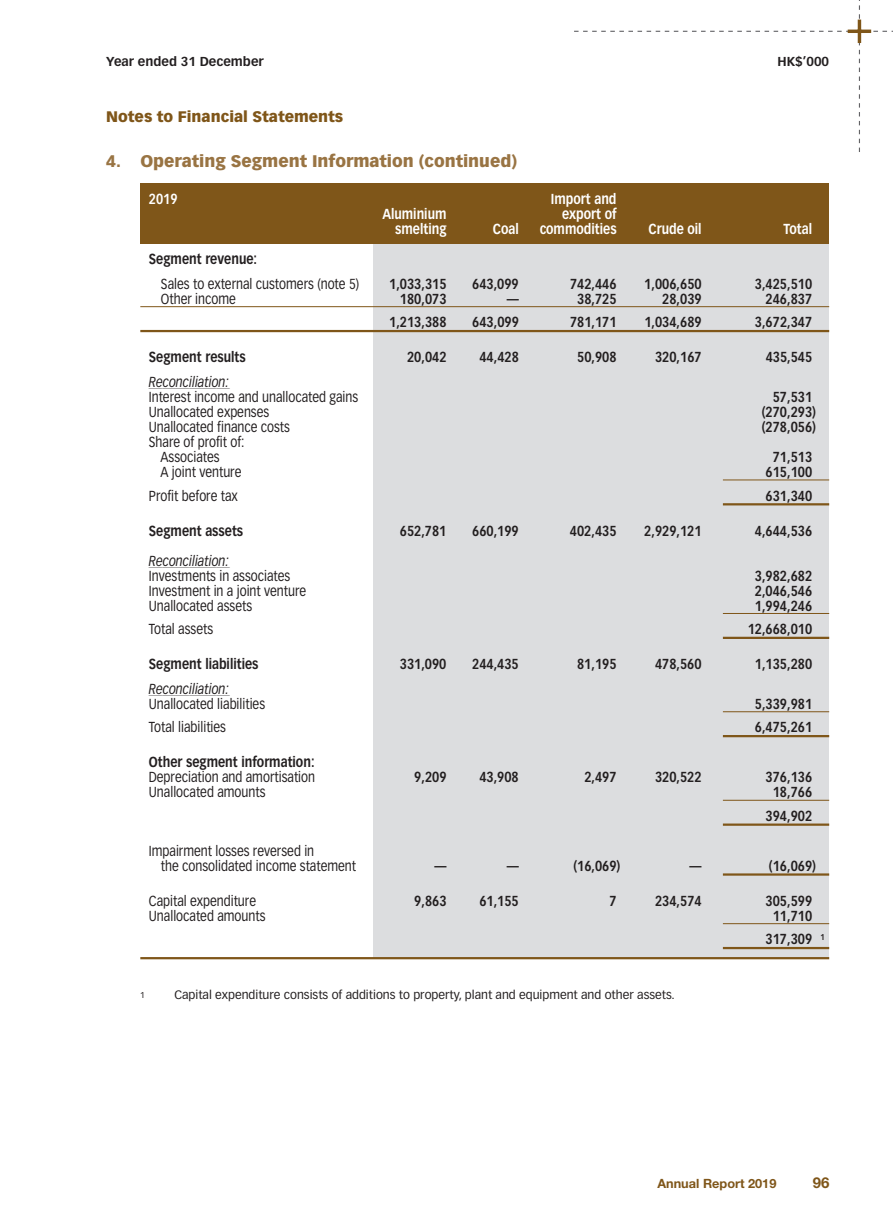
<style>
.page{position:relative;width:893px;height:1212px;background:#fff}
.page>*{position:absolute;margin:0;border:0;box-sizing:border-box;transform-origin:0 0}
.t1{font:900 16.5px "Vectora LT Std";color:#997443}
.t2{font:900 15px "Vectora LT Std";color:#7f5619}
.t3{font:700 15px "Helvetica Neue LT Std";color:#7f5619}
.t4{font:700 14.25px/23.7px "Vectora LT Std";color:#231f20;text-align:center;scale:.85 1}
.t5{font:14.25px/15px "Vectora LT Std";color:#231f20;scale:.85 1}
.t6{font:700 14.25px "Vectora LT Std";color:#fff;scale:.85 1}
.t7{font:italic 14.25px "Vectora LT Std";color:#231f20;scale:.85 1}
.t8{font:700 12.75px "Vectora LT Std";color:#231f20}
.t9{font:700 12.75px "Helvetica Neue LT Std";color:#7f5619}
.t10{font:12px "Vectora LT Std";color:#231f20}
.t11{font:8.25px "Vectora LT Std";color:#231f20}
.t12{font:italic 6.75px "Vectora LT Std";color:#231f20}
</style>
<div class="page">
<svg style="left:574px;top:0;width:319px;height:152px"></svg>
<hr style="left:848px;top:30px;width:23px;height:3px;background:#7f5619">
<hr style="left:858px;top:20px;width:3px;height:23px;background:#7f5619">
<div style="left:374px;top:229px;width:455px;height:729px;background:#dcdddf"></div>
<div style="left:140px;top:184px;width:689px;height:60px;background:#7f5619"></div>
<hr style="left:140px;top:306px;width:689px;height:1px;background:#7f5619">
<hr style="left:140px;top:330px;width:689px;height:2px;background:#7f5619">
<hr style="left:723px;top:480px;width:106px;height:1px;background:#7f5619">
<hr style="left:723px;top:503px;width:106px;height:2px;background:#7f5619">
<hr style="left:723px;top:613px;width:106px;height:1px;background:#7f5619">
<hr style="left:723px;top:637px;width:106px;height:2px;background:#7f5619">
<hr style="left:723px;top:711px;width:106px;height:1px;background:#7f5619">
<hr style="left:723px;top:735px;width:106px;height:2px;background:#7f5619">
<hr style="left:723px;top:800px;width:106px;height:1px;background:#7f5619">
<hr style="left:723px;top:823px;width:106px;height:3px;background:#7f5619">
<hr style="left:723px;top:873px;width:106px;height:3px;background:#7f5619">
<hr style="left:723px;top:923px;width:106px;height:1px;background:#7f5619">
<hr style="left:723px;top:947px;width:106px;height:2px;background:#7f5619">
<hr style="left:140px;top:957px;width:689px;height:2px;background:#7f5619">
<p class="t8" style="left:106px;top:54px;width:159px">Year ended 31 December</p>
<p class="t8" style="left:777px;top:54px;width:53px">HK$’000</p>
<p class="t2" style="left:106px;top:107px;width:238px">Notes to Financial Statements</p>
<p class="t1" style="left:106px;top:151px;width:412px">4. Operating Segment Information (continued)</p>
<p class="t6" style="left:149px;top:190px;width:35px">2019</p>
<p class="t6" style="left:551px;top:190px;width:79px">Import and</p>
<p class="t6" style="left:382px;top:205px;width:77px">Aluminium</p>
<p class="t6" style="left:562px;top:205px;width:66px">export of</p>
<p class="t6" style="left:395px;top:220px;width:62px">smelting</p>
<p class="t6" style="left:493px;top:220px;width:32px">Coal</p>
<p class="t6" style="left:540px;top:220px;width:92px">commodities</p>
<p class="t6" style="left:648px;top:220px;width:64px">Crude oil</p>
<p class="t6" style="left:783px;top:220px;width:35px">Total</p>
<p class="t4" style="left:149px;top:247px;width:129px">Segment revenue:</p>
<p class="t5" style="left:161px;top:276px;width:235px">Sales to external customers (note 5)</p>
<p class="t4" style="left:389px;top:272px;width:69px">1,033,315</p>
<p class="t4" style="left:472px;top:272px;width:56px">643,099</p>
<p class="t4" style="left:570px;top:272px;width:56px">742,446</p>
<p class="t4" style="left:644px;top:272px;width:69px">1,006,650</p>
<p class="t4" style="left:755px;top:272px;width:69px">3,425,510</p>
<p class="t5" style="left:161px;top:291px;width:90px">Other income</p>
<p class="t4" style="left:400px;top:287px;width:56px">180,073</p>
<p class="t4" style="left:507px;top:287px;width:16px">—</p>
<p class="t4" style="left:577px;top:287px;width:48px">38,725</p>
<p class="t4" style="left:662px;top:287px;width:48px">28,039</p>
<p class="t4" style="left:766px;top:287px;width:56px">246,837</p>
<p class="t4" style="left:389px;top:310px;width:69px">1,213,388</p>
<p class="t4" style="left:472px;top:310px;width:56px">643,099</p>
<p class="t4" style="left:570px;top:310px;width:56px">781,171</p>
<p class="t4" style="left:644px;top:310px;width:69px">1,034,689</p>
<p class="t4" style="left:755px;top:310px;width:69px">3,672,347</p>
<p class="t4" style="left:149px;top:345px;width:115px">Segment results</p>
<p class="t4" style="left:407px;top:345px;width:48px">20,042</p>
<p class="t4" style="left:479px;top:345px;width:48px">44,428</p>
<p class="t4" style="left:577px;top:345px;width:48px">50,908</p>
<p class="t4" style="left:655px;top:345px;width:56px">320,167</p>
<p class="t4" style="left:766px;top:345px;width:56px">435,545</p>
<p class="t12" style="left:149px;top:382px;width:82px">________________________</p>
<p class="t7" style="left:149px;top:374px;width:96px">Reconciliation:</p>
<p class="t5" style="left:149px;top:390px;width:248px">Interest income and unallocated gains</p>
<p class="t4" style="left:773px;top:385px;width:48px">57,531</p>
<p class="t5" style="left:149px;top:405px;width:143px">Unallocated expenses</p>
<p class="t4" style="left:762px;top:400px;width:65px">(270,293)</p>
<p class="t5" style="left:149px;top:420px;width:168px">Unallocated finance costs</p>
<p class="t4" style="left:762px;top:415px;width:65px">(278,056)</p>
<p class="t5" style="left:160px;top:435px;width:100px;text-indent:-12px">Share of profit of:<br>Associates</p>
<p class="t4" style="left:773px;top:445px;width:48px">71,513</p>
<p class="t5" style="left:160px;top:465px;width:97px">A joint venture</p>
<p class="t4" style="left:766px;top:460px;width:56px">615,100</p>
<p class="t5" style="left:149px;top:488px;width:106px">Profit before tax</p>
<p class="t4" style="left:766px;top:484px;width:56px">631,340</p>
<p class="t4" style="left:149px;top:519px;width:113px">Segment assets</p>
<p class="t4" style="left:400px;top:519px;width:56px">652,781</p>
<p class="t4" style="left:472px;top:519px;width:56px">660,199</p>
<p class="t4" style="left:570px;top:519px;width:56px">402,435</p>
<p class="t4" style="left:644px;top:519px;width:69px">2,929,121</p>
<p class="t4" style="left:755px;top:519px;width:69px">4,644,536</p>
<p class="t12" style="left:149px;top:561px;width:82px">________________________</p>
<p class="t7" style="left:149px;top:552px;width:96px">Reconciliation:</p>
<p class="t5" style="left:149px;top:568px;width:168px">Investments in associates</p>
<p class="t4" style="left:755px;top:564px;width:69px">3,982,682</p>
<p class="t5" style="left:149px;top:583px;width:187px">Investment in a joint venture</p>
<p class="t4" style="left:755px;top:579px;width:69px">2,046,546</p>
<p class="t5" style="left:149px;top:598px;width:123px">Unallocated assets</p>
<p class="t4" style="left:755px;top:594px;width:69px">1,994,246</p>
<p class="t5" style="left:149px;top:622px;width:77px">Total assets</p>
<p class="t4" style="left:748px;top:617px;width:77px">12,668,010</p>
<p class="t4" style="left:149px;top:652px;width:131px">Segment liabilities</p>
<p class="t4" style="left:400px;top:652px;width:56px">331,090</p>
<p class="t4" style="left:472px;top:652px;width:56px">244,435</p>
<p class="t4" style="left:577px;top:652px;width:48px">81,195</p>
<p class="t4" style="left:655px;top:652px;width:56px">478,560</p>
<p class="t4" style="left:755px;top:652px;width:69px">1,135,280</p>
<p class="t12" style="left:149px;top:689px;width:82px">________________________</p>
<p class="t7" style="left:149px;top:681px;width:96px">Reconciliation:</p>
<p class="t5" style="left:149px;top:696px;width:138px">Unallocated liabilities</p>
<p class="t4" style="left:755px;top:692px;width:69px">5,339,981</p>
<p class="t5" style="left:149px;top:720px;width:92px">Total liabilities</p>
<p class="t4" style="left:755px;top:715px;width:69px">6,475,261</p>
<p class="t4" style="left:149px;top:750px;width:196px">Other segment information:</p>
<p class="t5" style="left:149px;top:770px;width:197px">Depreciation and amortisation</p>
<p class="t4" style="left:414px;top:765px;width:39px">9,209</p>
<p class="t4" style="left:479px;top:765px;width:48px">43,908</p>
<p class="t4" style="left:584px;top:765px;width:39px">2,497</p>
<p class="t4" style="left:655px;top:765px;width:56px">320,522</p>
<p class="t4" style="left:766px;top:765px;width:56px">376,136</p>
<p class="t5" style="left:149px;top:785px;width:139px">Unallocated amounts</p>
<p class="t4" style="left:766px;top:780px;width:56px">18,766<br>394,902</p>
<p class="t5" style="left:161px;top:843px;width:231px;text-indent:-12px">Impairment losses reversed in<br>the consolidated income statement</p>
<p class="t4" style="left:434px;top:854px;width:16px">—</p>
<p class="t4" style="left:507px;top:854px;width:16px">—</p>
<p class="t4" style="left:573px;top:854px;width:57px">(16,069)</p>
<p class="t4" style="left:689px;top:854px;width:16px">—</p>
<p class="t4" style="left:769px;top:854px;width:57px">(16,069)</p>
<p class="t5" style="left:149px;top:893px;width:128px">Capital expenditure</p>
<p class="t4" style="left:414px;top:889px;width:39px">9,863</p>
<p class="t4" style="left:479px;top:889px;width:48px">61,155</p>
<p class="t4" style="left:609px;top:889px;width:10px">7</p>
<p class="t4" style="left:655px;top:889px;width:56px">234,574</p>
<p class="t4" style="left:766px;top:889px;width:56px">305,599</p>
<p class="t5" style="left:149px;top:908px;width:139px">Unallocated amounts</p>
<p class="t4" style="left:766px;top:904px;width:71px">11,710<br>317,309 <sup>1</sup></p>
<p class="t11" style="left:140px;top:990px;width:6px">1</p>
<p class="t10" style="left:174px;top:988px;width:502px">Capital expenditure consists of additions to property, plant and equipment and other assets.</p>
<p class="t9" style="left:657px;top:1175px;width:121px">Annual Report 2019</p>
<p class="t3" style="left:813px;top:1174px;width:18px">96</p>
</div>
